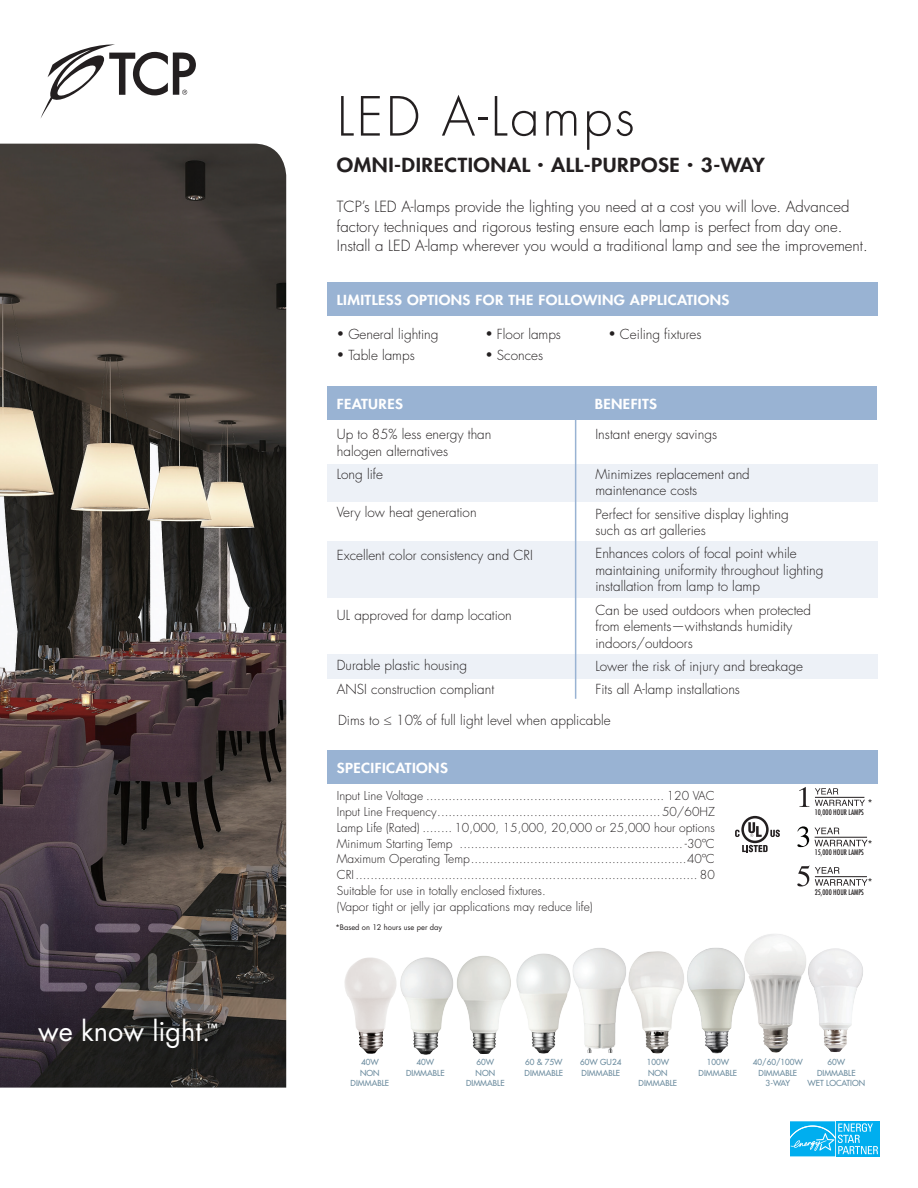
<style>
.page{position:relative;width:918px;height:1188px;background:#fff}
.page>*{position:absolute;margin:0;border:0;box-sizing:border-box;transform-origin:0 0}
.t1{font:300 52.5px "Futura Std";letter-spacing:.05em;color:#231f20}
.t2{font:27px "Futura Std";color:#fff}
.t3{font:800 18.9px "Futura Std";letter-spacing:.025em;color:#231f20;scale:1.11 1}
.t4{font:300 15px/19.5px "Futura Std";color:#231f20}
.t5{font:300 13.5px/16.5px "Futura Std";color:#231f20}
.t6{font:800 13.5px "Futura Std";letter-spacing:.025em;color:#fff;scale:1.11 1}
.t7{font:300 12px/15.8px "Futura Std";color:#231f20}
.t8{font:800 11.1px "Futura Std";color:#fff}
.t9{font:9px "Futura Std";color:#231f20}
.t10{font:500 8.1px "Futura Std";color:#6b8b9e}
.t11{font:condensed 7.5px "Futura Std";color:#231f20}
.t12{font:7.5px "Futura Std";color:#231f20}
.s1{font-size:12px}
</style>
<div class="page">
<img style="left:0;top:144px;width:286px;height:944px">
<svg style="left:790px;top:1121px;width:90px;height:36px;background:#2ebcf1"></svg>
<svg style="left:41px;top:44px;width:155px;height:74px"></svg>
<div style="left:327px;top:750px;width:551px;height:34px;background:#99b3d3"></div>
<svg style="left:40px;top:924px;width:47px;height:68px;background:#4a3f4b"></svg>
<svg style="left:95px;top:953px;width:45px;height:9px"></svg>
<svg style="left:95px;top:983px;width:45px;height:9px"></svg>
<div style="left:95px;top:924px;width:45px;height:8px;background:#766776;border-radius:4px"></div>
<svg style="left:148px;top:923px;width:59px;height:69px;background:#4d4845"></svg>
<div style="left:327px;top:282px;width:551px;height:34px;background:#99b3d3"></div>
<div style="left:327px;top:386px;width:550px;height:34px;background:#99b3d3"></div>
<div style="left:327px;top:464px;width:551px;height:38px;background:#edf1f7"></div>
<div style="left:327px;top:541px;width:551px;height:57px;background:#edf1f7"></div>
<div style="left:327px;top:654px;width:551px;height:25px;background:#edf1f7"></div>
<hr style="left:575px;top:394px;width:1px;height:305px;background:#99b3d3">
<svg style="left:735px;top:816px;width:45px;height:36px"></svg>
<img style="left:457px;top:956px;width:54px;height:98px">
<img style="left:808px;top:948px;width:26px;height:35px">
<img style="left:748px;top:934px;width:58px;height:119px">
<img style="left:687px;top:948px;width:61px;height:106px">
<img style="left:633px;top:951px;width:51px;height:103px">
<img style="left:572px;top:948px;width:61px;height:105px">
<img style="left:516px;top:953px;width:55px;height:101px">
<img style="left:344px;top:957px;width:53px;height:97px">
<img style="left:400px;top:957px;width:53px;height:98px">
<hr style="left:815px;top:797px;width:49px;height:1px;background:#231f20">
<svg style="left:815px;top:788px;width:23px;height:6px"></svg>
<svg style="left:815px;top:800px;width:50px;height:6px"></svg>
<svg style="left:799px;top:787px;width:10px;height:20px"></svg>
<hr style="left:815px;top:837px;width:52px;height:1px;background:#231f20">
<svg style="left:815px;top:828px;width:24px;height:6px"></svg>
<svg style="left:815px;top:840px;width:53px;height:6px"></svg>
<svg style="left:797px;top:826px;width:12px;height:21px"></svg>
<svg style="left:797px;top:865px;width:71px;height:21px"></svg>
<h2 class="t2" style="left:38px;top:1013px;width:174px">we know light.</h2>
<p class="t8" style="left:206px;top:1021px;width:13px">™</p>
<h1 class="t1" style="left:337px;top:85px;width:299px">LED A-Lamps</h1>
<h3 class="t3" style="left:337px;top:153px;width:387px">OMNI-DIRECTIONAL <sup>•</sup> ALL-PURPOSE <sup>•</sup> 3-WAY</h3>
<p class="t4" style="left:337px;top:198px;width:532px">TCP’s LED A-lamps provide the lighting you need at a cost you will love. Advanced factory techniques and rigorous testing ensure each lamp is perfect from day one.<br>Install a LED A-lamp wherever you would a traditional lamp and see the improvement.</p>
<p class="t6" style="left:337px;top:291px;width:355px">LIMITLESS OPTIONS FOR THE FOLLOWING APPLICATIONS</p>
<p class="t5" style="left:337px;top:327px;width:103px"><span class="s1">•</span> General lighting</p>
<p class="t5" style="left:485px;top:327px;width:77px"><span class="s1">•</span> Floor lamps</p>
<p class="t5" style="left:608px;top:327px;width:95px"><span class="s1">•</span> Ceiling fixtures</p>
<p class="t5" style="left:337px;top:348px;width:79px"><span class="s1">•</span> Table lamps</p>
<p class="t5" style="left:485px;top:348px;width:59px"><span class="s1">•</span> Sconces</p>
<p class="t6" style="left:337px;top:396px;width:61px">FEATURES</p>
<p class="t6" style="left:595px;top:396px;width:58px">BENEFITS</p>
<p class="t5" style="left:337px;top:426px;width:156px">Up to 85% less energy than halogen alternatives</p>
<p class="t5" style="left:337px;top:466px;width:48px">Long life</p>
<p class="t5" style="left:337px;top:504px;width:141px">Very low heat generation</p>
<p class="t5" style="left:337px;top:548px;width:198px">Excellent color consistency and CRI</p>
<p class="t5" style="left:595px;top:426px;width:123px">Instant energy savings</p>
<p class="t5" style="left:595px;top:466px;width:156px">Minimizes replacement and maintenance costs</p>
<p class="t5" style="left:595px;top:506px;width:195px">Perfect for sensitive display lighting such as art galleries</p>
<p class="t5" style="left:595px;top:546px;width:230px">Enhances colors of focal point while maintaining uniformity throughout lighting installation from lamp to lamp</p>
<p class="t5" style="left:595px;top:602px;width:217px">Can be used outdoors when protected from elements—withstands humidity indoors/outdoors</p>
<p class="t5" style="left:595px;top:655px;width:209px;line-height:23.2px">Lower the risk of injury and breakage<br>Fits all A-lamp installations</p>
<p class="t5" style="left:338px;top:712px;width:274px">Dims to ≤ 10% of full light level when applicable</p>
<p class="t5" style="left:337px;top:607px;width:177px">UL approved for damp location</p>
<p class="t5" style="left:337px;top:654px;width:159px;line-height:23.2px">Durable plastic housing<br>ANSI construction compliant</p>
<p class="t6" style="left:337px;top:759px;width:102px">SPECIFICATIONS</p>
<p class="t7" style="left:337px;top:788px;width:380px">Input Line Voltage ................................................................ 120 VAC Input Line Frequency............................................................50/60HZ Lamp Life (Rated) ........ 10,000, 15,000, 20,000 or 25,000 hour options Minimum Starting Temp ............................................................ -30ºC Maximum Operating Temp..........................................................40ºC CRI............................................................................................ 80<br>Suitable for use in totally enclosed fixtures.<br>(Vapor tight or jelly jar applications may reduce life)</p>
<p class="t12" style="left:335px;top:922px;width:108px">*Based on 12 hours use per day</p>
<p class="t9" style="left:868px;top:797px;width:7px">*</p>
<p class="t9" style="left:868px;top:838px;width:7px">*</p>
<p class="t9" style="left:868px;top:875px;width:7px">*</p>
<p class="t11" style="left:815px;top:808px;width:51px">10,000 HOUR LAMPS</p>
<p class="t11" style="left:815px;top:848px;width:51px">15,000 HOUR LAMPS</p>
<p class="t11" style="left:815px;top:888px;width:51px">25,000 HOUR LAMPS</p>
<p class="t10" style="left:361px;top:1057px;width:19px">40W</p>
<p class="t10" style="left:417px;top:1057px;width:19px">40W</p>
<p class="t10" style="left:477px;top:1057px;width:19px">60W</p>
<p class="t10" style="left:525px;top:1057px;width:39px">60 &amp; 75W</p>
<p class="t10" style="left:580px;top:1057px;width:43px">60W GU24</p>
<p class="t10" style="left:647px;top:1057px;width:24px">100W</p>
<p class="t10" style="left:707px;top:1057px;width:24px">100W</p>
<p class="t10" style="left:753px;top:1057px;width:52px">40/60/100W</p>
<p class="t10" style="left:828px;top:1057px;width:19px">60W</p>
<p class="t10" style="left:360px;top:1068px;width:21px">NON</p>
<p class="t10" style="left:406px;top:1068px;width:40px">DIMMABLE</p>
<p class="t10" style="left:476px;top:1068px;width:21px">NON</p>
<p class="t10" style="left:525px;top:1068px;width:40px">DIMMABLE</p>
<p class="t10" style="left:582px;top:1068px;width:40px">DIMMABLE</p>
<p class="t10" style="left:648px;top:1068px;width:21px">NON</p>
<p class="t10" style="left:699px;top:1068px;width:40px">DIMMABLE</p>
<p class="t10" style="left:759px;top:1068px;width:40px">DIMMABLE</p>
<p class="t10" style="left:817px;top:1068px;width:40px">DIMMABLE</p>
<p class="t10" style="left:351px;top:1078px;width:40px">DIMMABLE</p>
<p class="t10" style="left:466px;top:1078px;width:40px">DIMMABLE</p>
<p class="t10" style="left:639px;top:1078px;width:40px">DIMMABLE</p>
<p class="t10" style="left:766px;top:1078px;width:26px">3-WAY</p>
<p class="t10" style="left:808px;top:1078px;width:59px">WET LOCATION</p>
</div>
